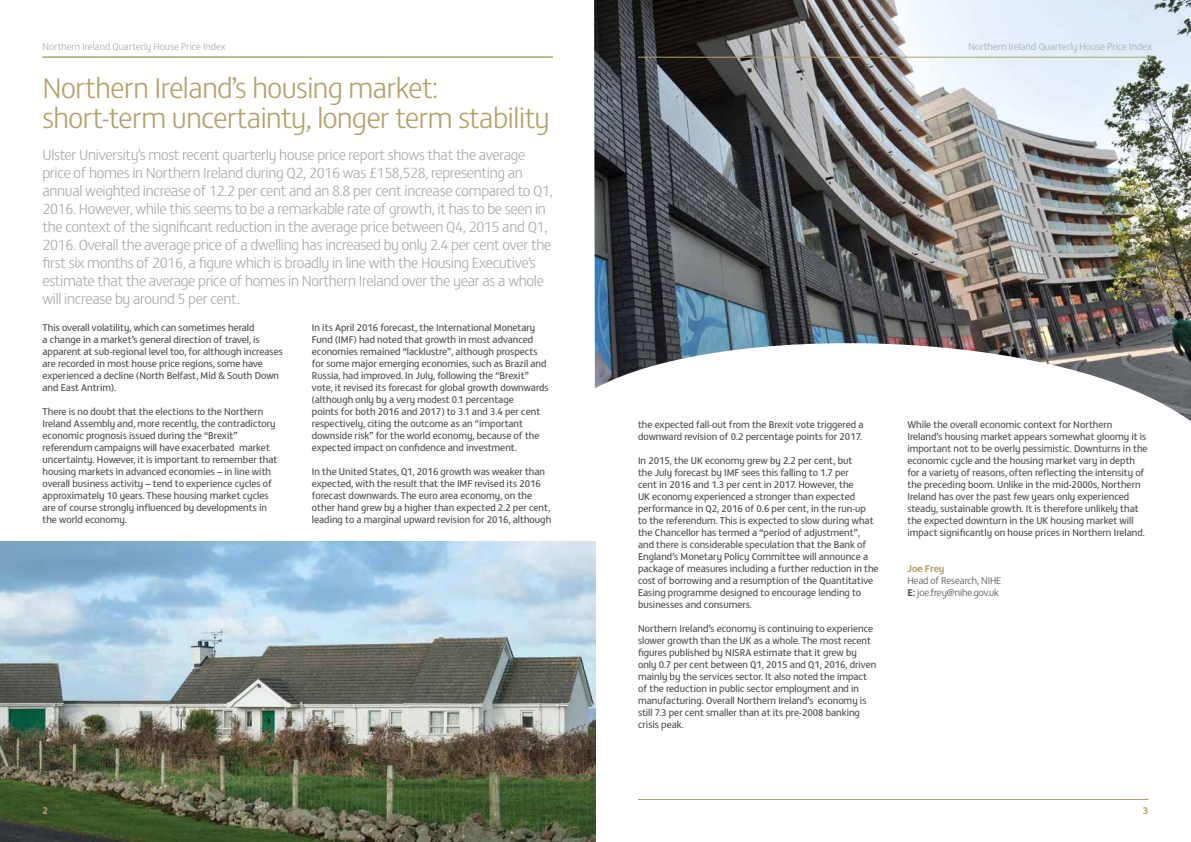
<style>
.page{position:relative;width:1191px;height:842px;background:#fff}
.page>*{position:absolute;margin:0;border:0;box-sizing:border-box;transform-origin:0 0}
.t1{font:300 29px/30px "FS Matthew";letter-spacing:-.015em;color:#b4a168}
.t2{font:300 15px/18px "FS Matthew";letter-spacing:-.02em;color:#a7a9ac}
.t3{font:10px/12px "FS Matthew";color:#4d4d4f}
.t4{font:300 10px "FS Matthew";color:#a7a9ac}
.t5{font:300 10px/12px "FS Matthew";letter-spacing:-.01em;color:#4d4d4f}
.t6{font:700 10px "FS Matthew";letter-spacing:-.01em;color:#b4a168}
.s1{font-weight:700}
</style>
<div class="page">
<hr style="left:43px;top:56px;width:510px;height:1px;background:#b4a168">
<hr style="left:42px;top:57px;width:511px;height:1px;background:#b4a168">
<img style="left:0;top:541px;width:595px;height:301px">
<hr style="left:638px;top:799px;width:510px;height:1px;background:#b4a168">
<img style="left:594px;top:0;width:597px;height:421px">
<hr style="left:638px;top:57px;width:510px;height:1px;background:#b4a168">
<p class="t4" style="left:43px;top:39px;width:185px">Northern Ireland Quarterly House Price Index</p>
<h1 class="t1" style="left:42px;top:71px;width:509px">Northern Ireland’s housing market: short-term uncertainty, longer term stability</h1>
<p class="t2" style="left:42px;top:145px;width:512px">Ulster University’s most recent quarterly house price report shows that the average price of homes in Northern Ireland during Q2, 2016 was £158,528, representing an annual weighted increase of 12.2 per cent and an 8.8 per cent increase compared to Q1, 2016. However, while this seems to be a remarkable rate of growth, it has to be seen in the context of the significant reduction in the average price between Q4, 2015 and Q1, 2016. Overall the average price of a dwelling has increased by only 2.4 per cent over the first six months of 2016, a figure which is broadly in line with the Housing Executive’s estimate that the average price of homes in Northern Ireland over the year as a whole will increase by around 5 per cent.</p>
<p class="t3" style="left:43px;top:320px;width:242px">This overall volatility, which can sometimes herald<br>a change in a market’s general direction of travel, is apparent at sub-regional level too, for although increases are recorded in most house price regions, some have experienced a decline (North Belfast, Mid &amp; South Down and East Antrim).</p>
<p class="t3" style="left:43px;top:404px;width:236px">There is no doubt that the elections to the Northern Ireland Assembly and, more recently, the contradictory economic prognosis issued during the “Brexit” referendum campaigns will have exacerbated market uncertainty. However, it is important to remember that housing markets in advanced economies – in line with overall business activity – tend to experience cycles of approximately 10 years. These housing market cycles are of course strongly influenced by developments in the world economy.</p>
<p class="t3" style="left:312px;top:320px;width:238px">In its April 2016 forecast, the International Monetary Fund (IMF) had noted that growth in most advanced economies remained “lacklustre”, although prospects for some major emerging economies, such as Brazil and Russia, had improved. In July, following the “Brexit” vote, it revised its forecast for global growth downwards (although only by a very modest 0.1 percentage<br>points for both 2016 and 2017) to 3.1 and 3.4 per cent respectively, citing the outcome as an “important downside risk” for the world economy, because of the expected impact on confidence and investment.</p>
<p class="t3" style="left:312px;top:464px;width:241px">In the United States, Q1, 2016 growth was weaker than expected, with the result that the IMF revised its 2016 forecast downwards. The euro area economy, on the other hand grew by a higher than expected 2.2 per cent, leading to a marginal upward revision for 2016, although</p>
<p class="t4" style="left:968px;top:39px;width:185px">Northern Ireland Quarterly House Price Index</p>
<p class="t3" style="left:638px;top:418px;width:227px">the expected fall-out from the Brexit vote triggered a downward revision of 0.2 percentage points for 2017.</p>
<p class="t3" style="left:638px;top:454px;width:242px">In 2015, the UK economy grew by 2.2 per cent, but<br>the July forecast by IMF sees this falling to 1.7 per<br>cent in 2016 and 1.3 per cent in 2017. However, the<br>UK economy experienced a stronger than expected performance in Q2, 2016 of 0.6 per cent, in the run-up<br>to the referendum. This is expected to slow during what the Chancellor has termed a “period of adjustment”,<br>and there is considerable speculation that the Bank of England’s Monetary Policy Committee will announce a package of measures including a further reduction in the cost of borrowing and a resumption of the Quantitative Easing programme designed to encourage lending to businesses and consumers.</p>
<p class="t3" style="left:638px;top:622px;width:240px">Northern Ireland’s economy is continuing to experience slower growth than the UK as a whole. The most recent figures published by NISRA estimate that it grew by only 0.7 per cent between Q1, 2015 and Q1, 2016, driven mainly by the services sector. It also noted the impact of the reduction in public sector employment and in manufacturing. Overall Northern Ireland’s economy is still 7.3 per cent smaller than at its pre-2008 banking crisis peak.</p>
<p class="t3" style="left:907px;top:418px;width:242px">While the overall economic context for Northern Ireland’s housing market appears somewhat gloomy it is important not to be overly pessimistic. Downturns in the economic cycle and the housing market vary in depth for a variety of reasons, often reflecting the intensity of the preceding boom. Unlike in the mid-2000s, Northern Ireland has over the past few years only experienced steady, sustainable growth. It is therefore unlikely that the expected downturn in the UK housing market will impact significantly on house prices in Northern Ireland.</p>
<p class="t6" style="left:907px;top:560px;width:39px">Joe Frey</p>
<p class="t5" style="left:907px;top:574px;width:95px">Head of Research, NIHE<br><span class="s1">E:</span> joe.frey@nihe.gov.uk</p>
<p class="t6" style="left:43px;top:802px;width:7px">2</p>
<p class="t6" style="left:1143px;top:802px;width:7px">3</p>
</div>
